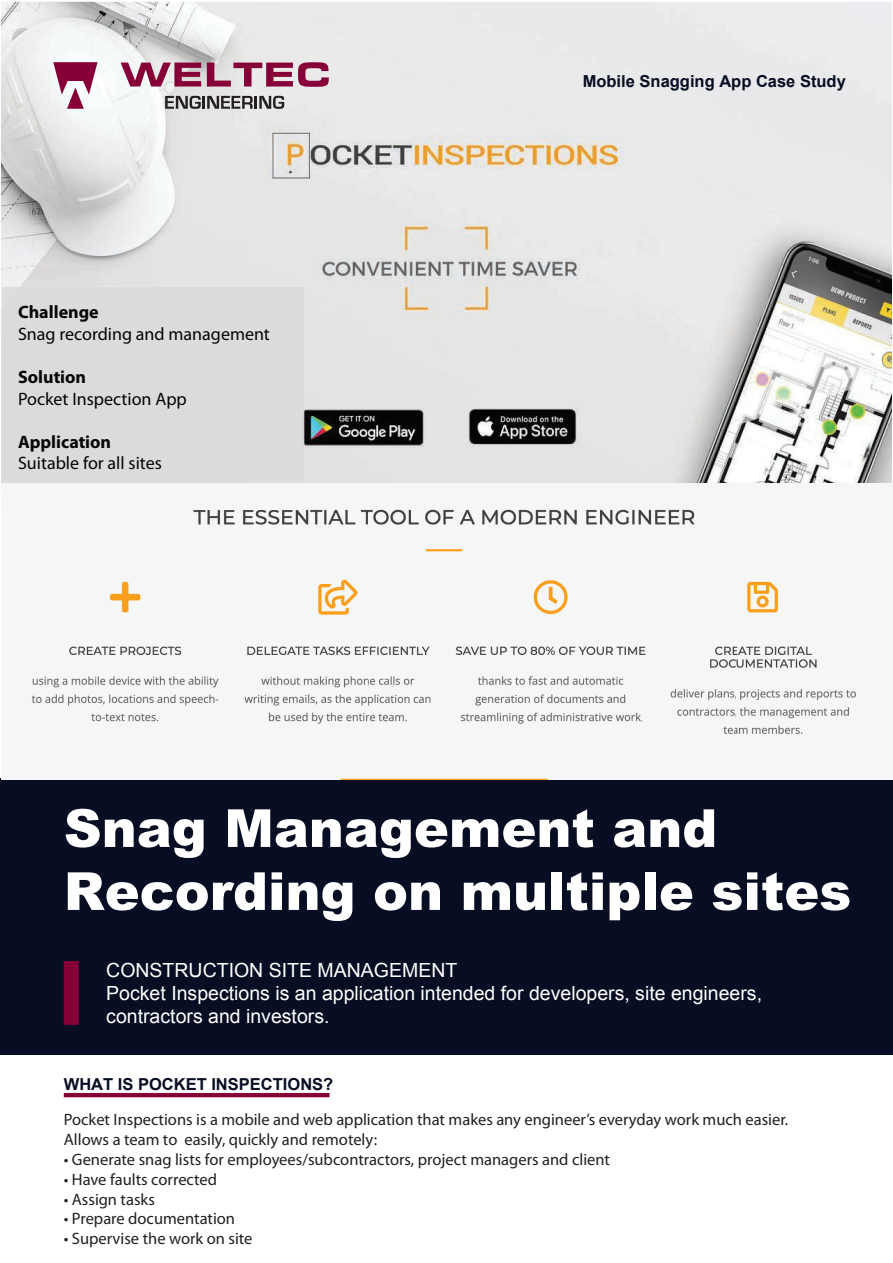
<style>
.page{position:relative;width:893px;height:1263px;background:#fff}
.page>*{position:absolute;margin:0;border:0;box-sizing:border-box;transform-origin:0 0}
.t1{font:900 52.5px/63px "Arial";color:#fff}
.t2{font:19.5px/23.4px "Arial";color:#fff}
.t3{font:18px "Myriad Pro";color:#050504}
.t4{font:700 18px "Myriad Pro";color:#050504}
.t5{font:16.5px/19.8px "Myriad Pro";color:#231f20}
.t6{font:700 16.5px "Arial";color:#070d22}
</style>
<div class="page">
<img style="left:1px;top:2px;width:891px;height:481px">
<div style="left:0;top:778px;width:893px;height:276px;background:#070d22"></div>
<div style="left:64px;top:961px;width:15px;height:64px;background:#860037"></div>
<hr style="left:64px;top:1093px;width:265px;height:4px;background:#860037">
<svg style="left:165px;top:96px;width:119px;height:13px;background:#7e7d7d"></svg>
<svg style="left:121px;top:63px;width:80px;height:23px"></svg>
<svg style="left:207px;top:62px;width:122px;height:25px;background:#b6748f"></svg>
<svg style="left:53px;top:62px;width:45px;height:47px"></svg>
<div style="left:2px;top:287px;width:302px;height:196px;background:#dcdbdb"></div>
<img style="left:31px;top:509px;width:705px;height:226px">
<img style="left:736px;top:581px;width:120px;height:154px">
<img style="left:2px;top:778px;width:891px;height:1px">
<p class="t4" style="left:18px;top:302px;width:82px">Challenge</p>
<p class="t3" style="left:18px;top:324px;width:253px">Snag recording and management</p>
<p class="t4" style="left:18px;top:367px;width:70px">Solution</p>
<p class="t3" style="left:18px;top:389px;width:170px">Pocket Inspection App</p>
<p class="t4" style="left:18px;top:432px;width:95px">Application</p>
<p class="t3" style="left:18px;top:454px;width:145px">Suitable for all sites</p>
<p class="t6" style="left:583px;top:70px;width:265px">Mobile Snagging App Case Study</p>
<h1 class="t1" style="left:64px;top:795px;width:789px">Snag Management and<br>Recording on multiple sites</h1>
<p class="t2" style="left:106px;top:958px;width:657px">CONSTRUCTION SITE MANAGEMENT<br>Pocket Inspections is an application intended for developers, site engineers, contractors and investors.</p>
<p class="t6" style="left:64px;top:1073px;width:271px">WHAT IS POCKET INSPECTIONS?</p>
<p class="t5" style="left:64px;top:1110px;width:726px">Pocket Inspections is a mobile and web application that makes any engineer’s everyday work much easier.<br>Allows a team to easily, quickly and remotely:</p>
<p class="t5" style="left:64px;top:1150px;width:548px">• Generate snag lists for employees/subcontractors, project managers and client</p>
<p class="t5" style="left:64px;top:1169px;width:155px">• Have faults corrected</p>
<p class="t5" style="left:64px;top:1189px;width:93px">• Assign tasks</p>
<p class="t5" style="left:64px;top:1209px;width:173px">• Prepare documentation</p>
<p class="t5" style="left:64px;top:1229px;width:190px">• Supervise the work on site</p>
</div>
